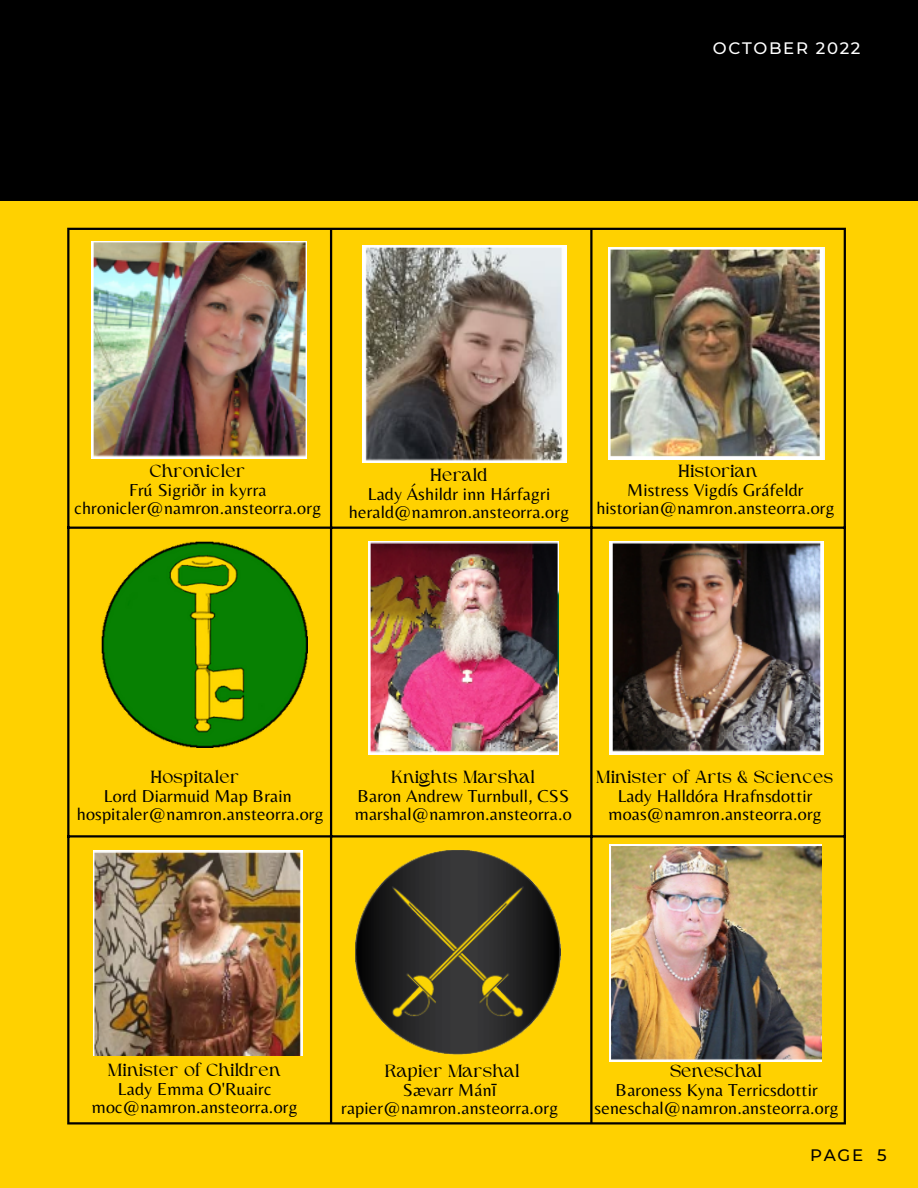
<style>
.page{position:relative;width:918px;height:1188px;background:#ffd100}
.page>*{position:absolute;margin:0;border:0;box-sizing:border-box;transform-origin:0 0}
.t1{font:18px/18px "Belleza";letter-spacing:.01em;color:#000;text-align:center}
.t2{font:18px "Higuen";letter-spacing:.01em;color:#000}
.t3{font:500 16.5px "Montserrat";letter-spacing:.1em;color:#fff}
.t4{font:500 16.5px "Montserrat";color:#000}
.s1{font-family:"Noto Sans"}
</style>
<div class="page">
<div style="left:0;top:0;width:918px;height:201px;background:#000"></div>
<hr style="left:67px;top:230px;width:2px;height:892px;background:#000">
<hr style="left:330px;top:230px;width:2px;height:892px;background:#000">
<hr style="left:590px;top:230px;width:3px;height:892px;background:#000">
<hr style="left:844px;top:230px;width:2px;height:892px;background:#000">
<hr style="left:67px;top:228px;width:779px;height:2px;background:#000">
<hr style="left:67px;top:527px;width:779px;height:2px;background:#000">
<hr style="left:67px;top:835px;width:779px;height:3px;background:#000">
<hr style="left:67px;top:1122px;width:779px;height:3px;background:#000">
<img style="left:609px;top:845px;width:213px;height:217px">
<img style="left:92px;top:241px;width:215px;height:217px">
<img style="left:362px;top:245px;width:205px;height:217px">
<img style="left:608px;top:248px;width:216px;height:211px">
<img style="left:609px;top:541px;width:215px;height:214px">
<img style="left:368px;top:541px;width:190px;height:214px">
<img style="left:93px;top:851px;width:210px;height:205px">
<img style="left:102px;top:541px;width:206px;height:206px">
<img style="left:355px;top:850px;width:206px;height:205px">
<p class="t3" style="left:713px;top:38px;width:149px">OCTOBER 2022</p>
<p class="t2" style="left:150px;top:464px;width:97px">Chronicler</p>
<p class="t1" style="left:75px;top:481px;width:248px">Frú Sigriðr in kyrra chronicler@namron.ansteorra.org</p>
<p class="t2" style="left:431px;top:467px;width:58px">Herald</p>
<p class="t1" style="left:349px;top:484px;width:222px">Lady Áshildr inn Hárfagri herald@namron.ansteorra.org</p>
<p class="t2" style="left:679px;top:464px;width:81px">Historian</p>
<p class="t1" style="left:596px;top:481px;width:240px">Mistress Vigdís Gráfeldr historian@namron.ansteorra.org</p>
<p class="t2" style="left:151px;top:770px;width:90px">Hospitaler</p>
<p class="t1" style="left:77px;top:787px;width:248px">Lord Diarmuid Map Brain hospitaler@namron.ansteorra.org</p>
<p class="t2" style="left:392px;top:770px;width:145px">Knights Marshal</p>
<p class="t1" style="left:355px;top:787px;width:218px;text-align:left">Baron Andrew Turnbull, CSS marshal@namron.ansteorra.o</p>
<p class="t2" style="left:597px;top:770px;width:239px">Minister of Arts &amp; Sciences</p>
<p class="t1" style="left:609px;top:787px;width:215px">Lady Halldóra Hrafnsdottir moas@namron.ansteorra.org</p>
<p class="t2" style="left:108px;top:1062px;width:174px">Minister of Children</p>
<p class="t1" style="left:92px;top:1079px;width:207px">Lady Emma O'Ruairc moc@namron.ansteorra.org</p>
<p class="t2" style="left:385px;top:1064px;width:136px">Rapier Marshal</p>
<p class="t1" style="left:341px;top:1081px;width:218px">Sævarr Mán<span class="s1">ī </span>rapier@namron.ansteorra.org</p>
<p class="t2" style="left:671px;top:1064px;width:93px">Seneschal</p>
<p class="t1" style="left:595px;top:1081px;width:246px">Baroness Kyna Terricsdottir seneschal@namron.ansteorra.org</p>
<p class="t4" style="left:810px;top:1145px;width:78px">PAGE 5</p>
</div>
